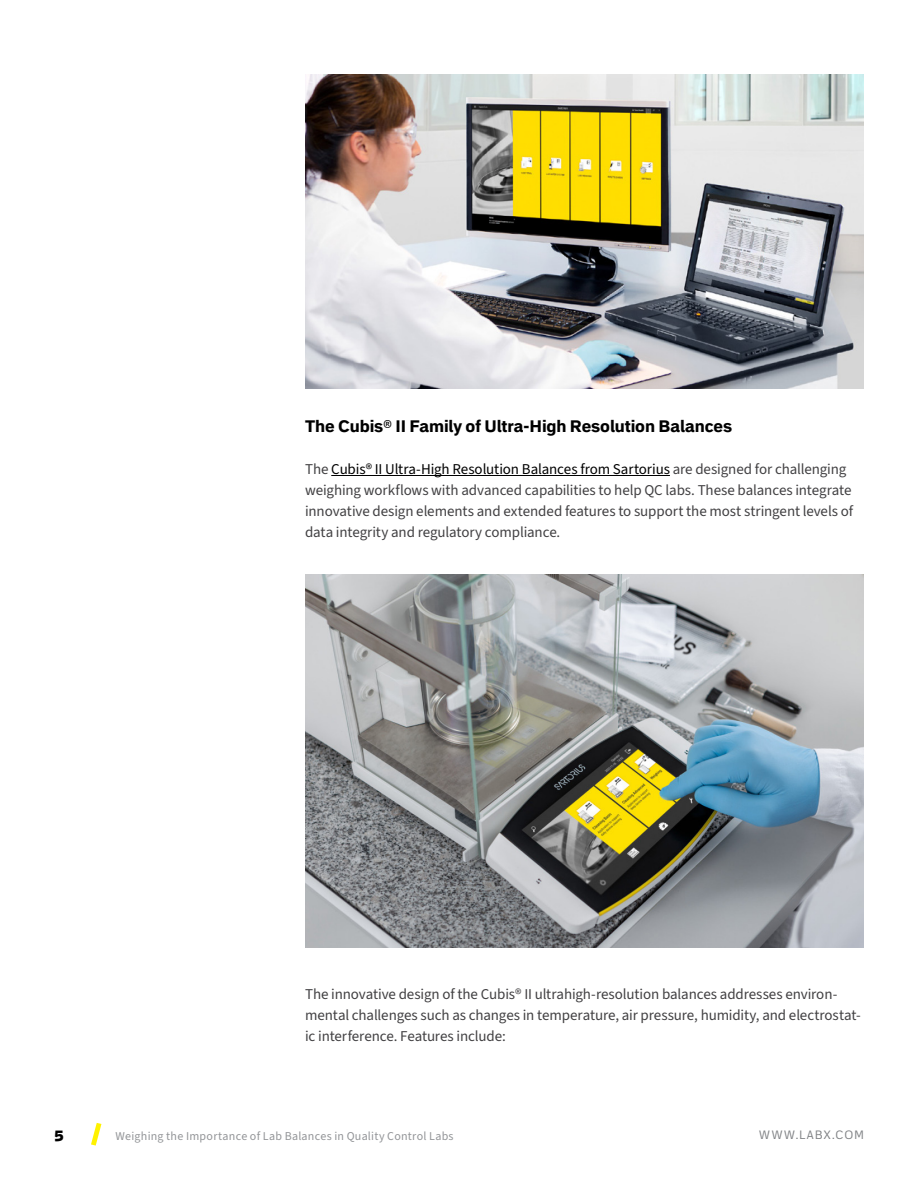
<style>
.page{position:relative;width:918px;height:1188px;background:#fff}
.page>*{position:absolute;margin:0;border:0;box-sizing:border-box;transform-origin:0 0}
.t1{font:700 expanded 16.5px "Embarcadero MVB Pro";letter-spacing:-.01em;color:#000}
.t2{font:15px/21px "Source Sans 3";letter-spacing:-.01em;color:#414042}
.t3{font:900 15px "Embarcadero MVB Pro";color:#000}
.t4{font:12px "Source Sans 3";letter-spacing:.02em;color:#939598}
.t5{font:12px "Embarcadero MVB Pro";letter-spacing:.065em;color:#808285}
.s1{color:#000}
</style>
<div class="page">
<hr style="left:331px;top:475px;width:339px;height:1px;background:#000">
<img style="left:305px;top:74px;width:559px;height:315px">
<img style="left:305px;top:574px;width:559px;height:373px">
<svg style="left:91px;top:1123px;width:10px;height:23px"></svg>
<p class="t1" style="left:305px;top:414px;width:429px">The Cubis® II Family of Ultra-High Resolution Balances</p>
<p class="t2" style="left:305px;top:459px;width:550px">The <span class="s1">Cubis® II Ultra-High Resolution Balances from Sartorius</span> are designed for challenging weighing workflows with advanced capabilities to help QC labs. These balances integrate innovative design elements and extended features to support the most stringent levels of data integrity and regulatory compliance.</p>
<p class="t2" style="left:305px;top:984px;width:557px">The innovative design of the Cubis® II ultrahigh-resolution balances addresses environ&shy;mental challenges such as changes in temperature, air pressure, humidity, and electrostat&shy;ic interference. Features include:</p>
<p class="t3" style="left:54px;top:1124px;width:11px">5</p>
<p class="t5" style="left:759px;top:1126px;width:107px">WWW.LABX.COM</p>
<p class="t4" style="left:116px;top:1129px;width:339px">Weighing the Importance of Lab Balances in Quality Control Labs</p>
</div>
